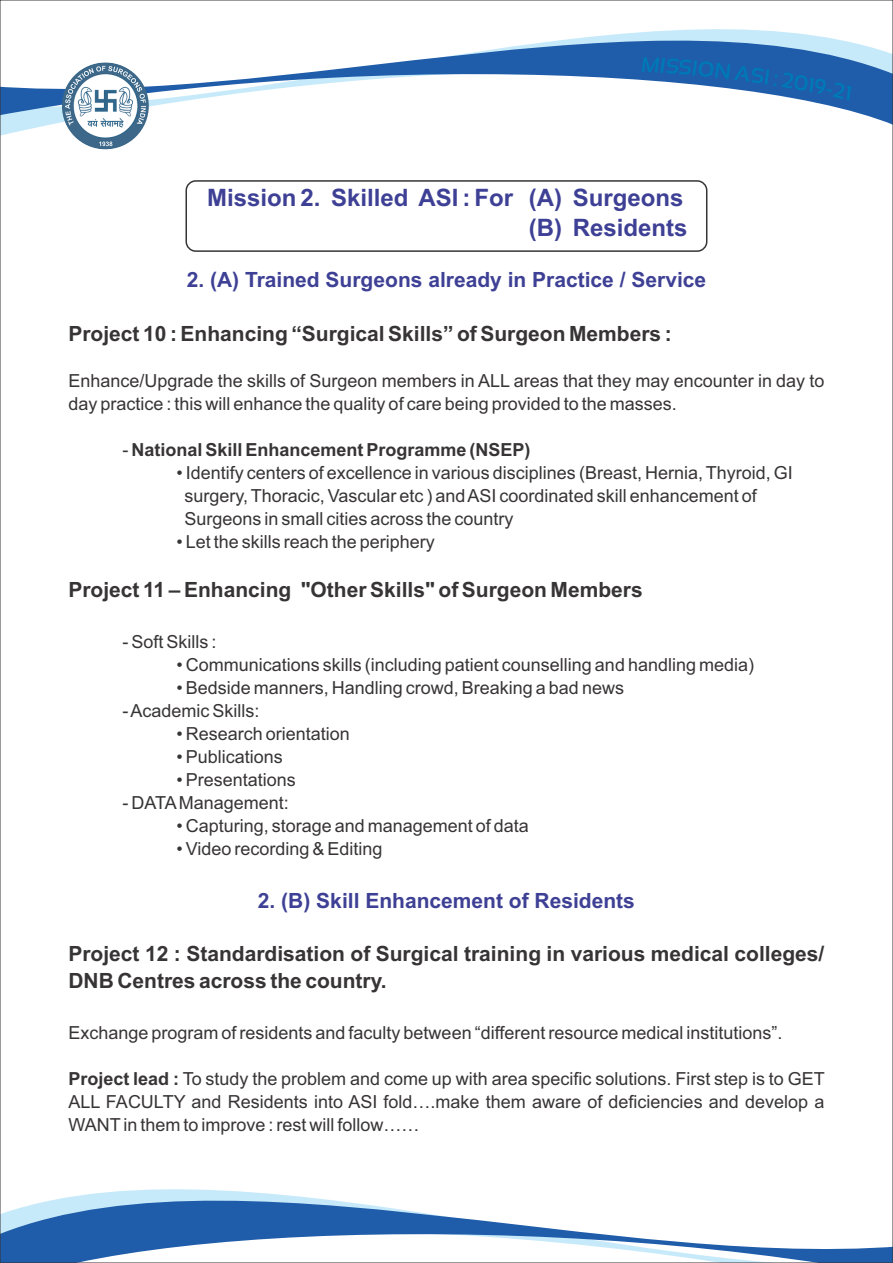
<style>
.page{position:relative;width:893px;height:1263px;background:#fff}
.page>*{position:absolute;margin:0;border:0;box-sizing:border-box;transform-origin:0 0}
.t1{font:700 24px/30.6px "Arial";color:#3e4095;text-align:right}
.t2{font:700 21px/26.8px "Arial";color:#373435}
.t3{font:700 21px "Arial";color:#3e4095}
.t4{font:18px/23px "Arial";color:#373435}
.t5{font:700 18px "Arial";color:#373435}
.s1{font-weight:400}
.s2{font-weight:700}
</style>
<div class="page">
<div style="left:185px;top:180px;width:522px;height:72px;border:2px solid #373435;border-radius:10px"></div>
<svg style="left:2px;top:29px;width:889px;height:117px"></svg>
<svg style="left:2px;top:1189px;width:889px;height:72px"></svg>
<img style="left:62px;top:62px;width:87px;height:87px;border-radius:50%">
<svg style="left:642px;top:57px;width:209px;height:44px"></svg>
<h1 class="t1" style="left:207px;top:184px;width:482px">Mission 2. Skilled ASI : For (A) Surgeons (B) Residents</h1>
<p class="t3" style="left:187px;top:272px;width:521px">2. (A) Trained Surgeons already in Practice / Service</p>
<p class="t2" style="left:68px;top:322px;width:605px">Project 10 : Enhancing “Surgical Skills” of Surgeon Members :</p>
<p class="t4" style="left:68px;top:371px;width:757px">Enhance/Upgrade the skills of Surgeon members in ALL areas that they may encounter in day to day practice : this will enhance the quality of care being provided to the masses.</p>
<p class="t5" style="left:122px;top:443px;width:410px"><span class="s1">-</span> National Skill Enhancement Programme (NSEP)</p>
<p class="t4" style="left:184px;top:463px;width:610px;text-indent:-8px">• Identify centers of excellence in various disciplines (Breast, Hernia, Thyroid, GI surgery, Thoracic, Vascular etc ) and ASI coordinated skill enhancement of<br>Surgeons in small cities across the country</p>
<p class="t4" style="left:176px;top:532px;width:260px">• Let the skills reach the periphery</p>
<p class="t2" style="left:68px;top:578px;width:576px">Project 11 – Enhancing "Other Skills" of Surgeon Members</p>
<p class="t4" style="left:122px;top:632px;width:96px">- Soft Skills :</p>
<p class="t4" style="left:176px;top:655px;width:579px">• Communications skills (including patient counselling and handling media)</p>
<p class="t4" style="left:176px;top:678px;width:449px">• Bedside manners, Handling crowd, Breaking a bad news</p>
<p class="t4" style="left:122px;top:701px;width:139px">- Academic Skills:</p>
<p class="t4" style="left:176px;top:724px;width:175px">• Research orientation</p>
<p class="t4" style="left:176px;top:747px;width:108px">• Publications</p>
<p class="t4" style="left:176px;top:770px;width:121px">• Presentations</p>
<p class="t4" style="left:122px;top:793px;width:168px">- DATAManagement:</p>
<p class="t4" style="left:176px;top:816px;width:354px">• Capturing, storage and management of data</p>
<p class="t4" style="left:176px;top:839px;width:208px">• Video recording &amp; Editing</p>
<p class="t3" style="left:258px;top:892px;width:378px">2. (B) Skill Enhancement of Residents</p>
<p class="t2" style="left:68px;top:942px;width:758px">Project 12 : Standardisation of Surgical training in various medical colleges/<br>DNB Centres across the country.</p>
<p class="t4" style="left:68px;top:1023px;width:716px">Exchange program of residents and faculty between “different resource medical institutions”.</p>
<p class="t4" style="left:68px;top:1069px;width:758px;text-align:justify"><span class="s2">Project lead :</span> To study the problem and come up with area specific solutions. First step is to GET ALL FACULTY and Residents into ASI fold….make them aware of deficiencies and develop a WANTin them to improve : rest will follow……</p>
</div>
